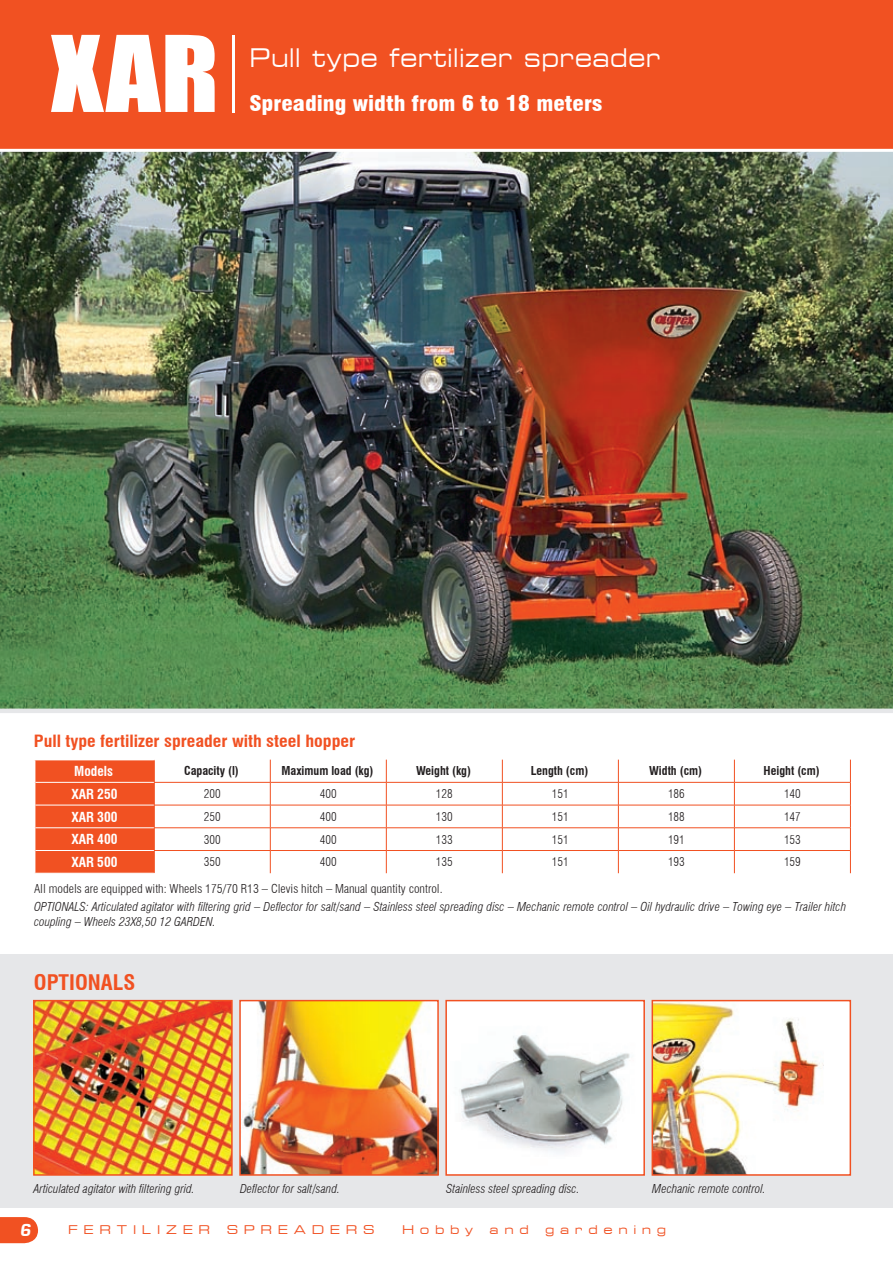
<style>
.page{position:relative;width:893px;height:1263px;background:#fff}
.page>*{position:absolute;margin:0;border:0;box-sizing:border-box;transform-origin:0 0}
.t1{font:97.5px "Impact";color:#fff;scale:1.1 1}
.t2{font:expanded 25.5px "Square 721 BT";letter-spacing:.015em;color:#fff;scale:.89 1}
.t3{font:900 condensed 21px "Swiss 721 BT";color:#fff;scale:1.1 1}
.t4{font:700 condensed 21px "Swiss 721 BT";color:#f15122;scale:1.04 1}
.t5{font:700 condensed 16.5px "Swiss 721 BT";color:#f15122;scale:1.09 1}
.t6{font:italic 16.5px "Square 721 Demi";color:#fff}
.t7{font:700 condensed 13.5px "Swiss 721 BT";color:#fff}
.t8{font:italic 300 condensed 12px/14.4px "Swiss 721 BT";color:#231f20;scale:1.04 1}
.t9{font:300 condensed 12px "Swiss 721 BT";color:#231f20;scale:1.04 1}
.t10{font:300 condensed 12px "Swiss 721 BT";color:#231f20}
.t11{font:700 condensed 12px "Swiss 721 BT";color:#231f20}
.t12{font:expanded 12px "Square 721 BT";letter-spacing:.475em;color:#f15122}
</style>
<div class="page">
<svg style="left:0;top:1217px;width:38px;height:27px"></svg>
<div style="left:0;top:954px;width:893px;height:253px;background:#e6e7e9"></div>
<img style="left:36px;top:1003px;width:194px;height:170px">
<div style="left:33px;top:1000px;width:200px;height:176px;border:2px solid #f15122"></div>
<div style="left:446px;top:1000px;width:198px;height:175px;background:#fff"></div>
<img style="left:459px;top:1033px;width:171px;height:120px">
<div style="left:445px;top:1000px;width:200px;height:176px;border:2px solid #f15122"></div>
<img style="left:0;top:152px;width:893px;height:556px">
<div style="left:0;top:708px;width:893px;height:5px;background:#e6e7e9"></div>
<div style="left:0;top:0;width:893px;height:149px;background:#f15122"></div>
<hr style="left:232px;top:36px;width:3px;height:77px;background:#fff">
<img style="left:242px;top:1003px;width:194px;height:170px">
<div style="left:239px;top:1000px;width:200px;height:176px;border:2px solid #f15122"></div>
<div style="left:652px;top:1000px;width:198px;height:175px;background:#fff"></div>
<img style="left:655px;top:1003px;width:168px;height:170px">
<div style="left:652px;top:1000px;width:199px;height:176px;border:2px solid #f15122"></div>
<hr style="left:154px;top:782px;width:116px;height:1px;background:#f15122">
<hr style="left:270px;top:782px;width:116px;height:1px;background:#f15122">
<hr style="left:386px;top:782px;width:116px;height:1px;background:#f15122">
<hr style="left:502px;top:782px;width:116px;height:1px;background:#f15122">
<hr style="left:618px;top:782px;width:116px;height:1px;background:#f15122">
<hr style="left:734px;top:782px;width:117px;height:1px;background:#f15122">
<hr style="left:154px;top:805px;width:116px;height:1px;background:#f15122">
<hr style="left:270px;top:805px;width:116px;height:1px;background:#f15122">
<hr style="left:386px;top:805px;width:116px;height:1px;background:#f15122">
<hr style="left:502px;top:805px;width:116px;height:1px;background:#f15122">
<hr style="left:618px;top:805px;width:116px;height:1px;background:#f15122">
<hr style="left:734px;top:805px;width:117px;height:1px;background:#f15122">
<hr style="left:154px;top:827px;width:116px;height:1px;background:#f15122">
<hr style="left:270px;top:827px;width:116px;height:1px;background:#f15122">
<hr style="left:386px;top:827px;width:116px;height:1px;background:#f15122">
<hr style="left:502px;top:827px;width:116px;height:1px;background:#f15122">
<hr style="left:618px;top:827px;width:116px;height:1px;background:#f15122">
<hr style="left:734px;top:827px;width:117px;height:1px;background:#f15122">
<hr style="left:154px;top:850px;width:116px;height:1px;background:#f15122">
<svg style="left:34px;top:760px;width:121px;height:113px;background:#f15a2d"></svg>
<hr style="left:270px;top:850px;width:116px;height:1px;background:#f15122">
<svg style="left:270px;top:760px;width:1px;height:113px"></svg>
<hr style="left:386px;top:850px;width:116px;height:1px;background:#f15122">
<svg style="left:386px;top:760px;width:1px;height:113px"></svg>
<hr style="left:502px;top:850px;width:116px;height:1px;background:#f15122">
<svg style="left:502px;top:760px;width:1px;height:113px"></svg>
<hr style="left:618px;top:850px;width:116px;height:1px;background:#f15122">
<svg style="left:618px;top:760px;width:1px;height:113px"></svg>
<hr style="left:734px;top:850px;width:117px;height:1px;background:#f15122">
<svg style="left:734px;top:760px;width:1px;height:113px"></svg>
<svg style="left:850px;top:760px;width:1px;height:113px"></svg>
<p class="t1" style="left:51px;top:-2px;width:154px">XAR</p>
<p class="t2" style="left:249px;top:43px;width:463px">Pull type fertilizer spreader</p>
<p class="t3" style="left:249px;top:91px;width:322px">Spreading width from 6 to 18 meters</p>
<p class="t5" style="left:34px;top:731px;width:296px">Pull type fertilizer spreader with steel hopper</p>
<p class="t7" style="left:74px;top:763px;width:40px">Models</p>
<p class="t11" style="left:184px;top:764px;width:56px">Capacity (l)</p>
<p class="t11" style="left:281px;top:764px;width:94px">Maximum load (kg)</p>
<p class="t11" style="left:416px;top:764px;width:56px">Weight (kg)</p>
<p class="t11" style="left:531px;top:764px;width:59px">Length (cm)</p>
<p class="t11" style="left:649px;top:764px;width:55px">Width (cm)</p>
<p class="t11" style="left:764px;top:764px;width:58px">Height (cm)</p>
<p class="t7" style="left:71px;top:786px;width:48px">XAR 250</p>
<p class="t10" style="left:204px;top:787px;width:18px">200</p>
<p class="t10" style="left:320px;top:787px;width:18px">400</p>
<p class="t10" style="left:436px;top:787px;width:18px">128</p>
<p class="t10" style="left:552px;top:787px;width:18px">151</p>
<p class="t10" style="left:668px;top:787px;width:18px">186</p>
<p class="t10" style="left:784px;top:787px;width:18px">140</p>
<p class="t7" style="left:71px;top:808px;width:48px">XAR 300</p>
<p class="t10" style="left:204px;top:809px;width:18px">250</p>
<p class="t10" style="left:320px;top:809px;width:18px">400</p>
<p class="t10" style="left:436px;top:809px;width:18px">130</p>
<p class="t10" style="left:552px;top:809px;width:18px">151</p>
<p class="t10" style="left:668px;top:809px;width:18px">188</p>
<p class="t10" style="left:784px;top:809px;width:18px">147</p>
<p class="t7" style="left:71px;top:831px;width:48px">XAR 400</p>
<p class="t10" style="left:204px;top:832px;width:18px">300</p>
<p class="t10" style="left:320px;top:832px;width:18px">400</p>
<p class="t10" style="left:436px;top:832px;width:18px">133</p>
<p class="t10" style="left:552px;top:832px;width:18px">151</p>
<p class="t10" style="left:668px;top:832px;width:18px">191</p>
<p class="t10" style="left:784px;top:832px;width:18px">153</p>
<p class="t7" style="left:71px;top:854px;width:48px">XAR 500</p>
<p class="t10" style="left:204px;top:855px;width:18px">350</p>
<p class="t10" style="left:320px;top:855px;width:18px">400</p>
<p class="t10" style="left:436px;top:855px;width:18px">135</p>
<p class="t10" style="left:552px;top:855px;width:18px">151</p>
<p class="t10" style="left:668px;top:855px;width:18px">193</p>
<p class="t10" style="left:784px;top:855px;width:18px">159</p>
<p class="t9" style="left:34px;top:881px;width:394px">All models are equipped with: Wheels 175/70 R13 – Clevis hitch – Manual quantity control.</p>
<p class="t8" style="left:34px;top:900px;width:782px">OPTIONALS: Articulated agitator with filtering grid – Deflector for salt/sand – Stainless steel spreading disc – Mechanic remote control – Oil hydraulic drive – Towing eye – Trailer hitch coupling – Wheels 23X8,50 12 GARDEN.</p>
<p class="t4" style="left:34px;top:970px;width:99px">OPTIONALS</p>
<p class="t8" style="left:446px;top:1182px;width:130px">Stainless steel spreading disc.</p>
<p class="t8" style="left:34px;top:1182px;width:156px">Articulated agitator with filtering grid.</p>
<p class="t8" style="left:240px;top:1182px;width:98px">Deflector for salt/sand.</p>
<p class="t8" style="left:652px;top:1182px;width:111px">Mechanic remote control.</p>
<h3 class="t6" style="left:19px;top:1220px;width:13px">6</h3>
<p class="t12" style="left:68px;top:1222px;width:144px">FERTILIZER</p>
<p class="t12" style="left:227px;top:1222px;width:149px">SPREADERS</p>
<p class="t12" style="left:402px;top:1222px;width:72px">Hobby</p>
<p class="t12" style="left:490px;top:1222px;width:41px">and</p>
<p class="t12" style="left:545px;top:1222px;width:122px">gardening</p>
</div>
